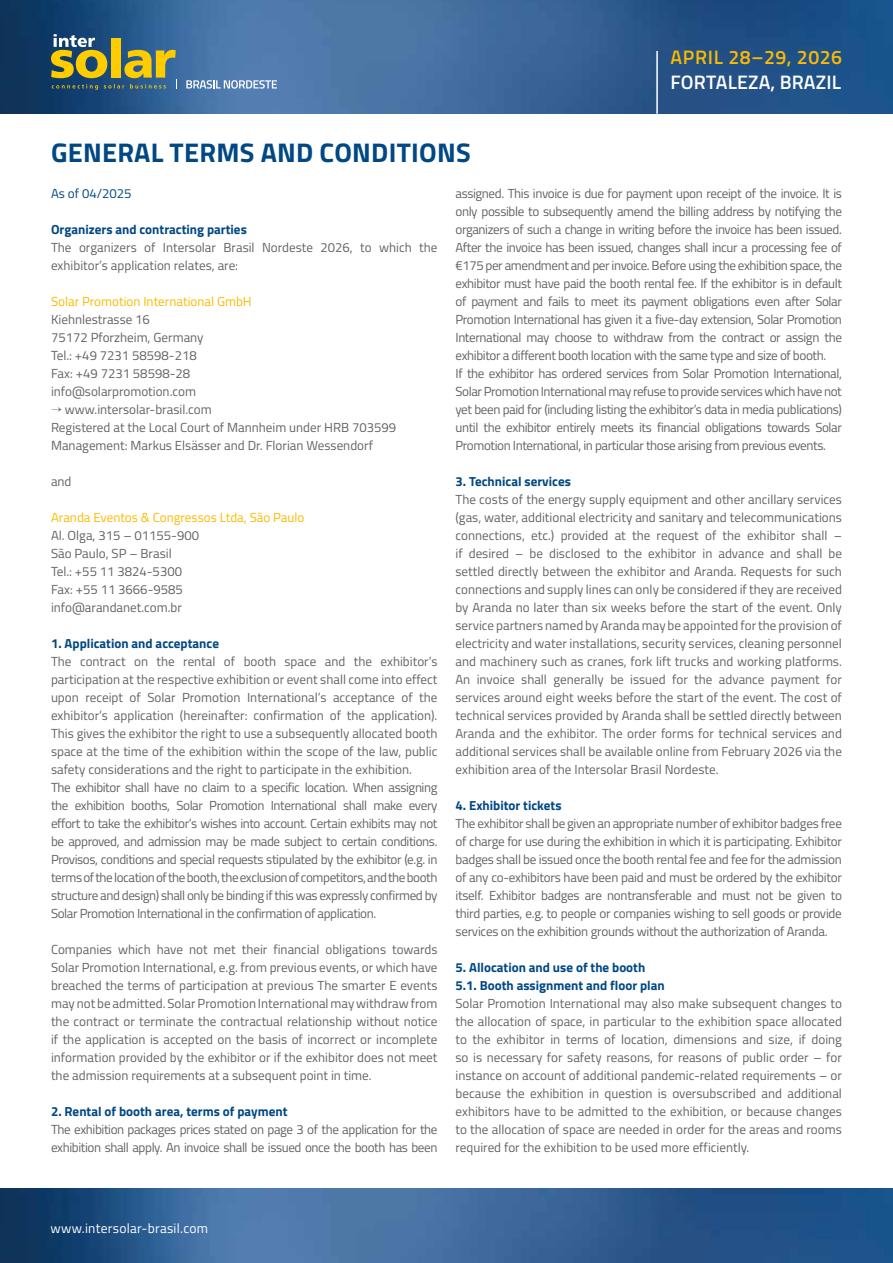
<style>
.page{position:relative;width:893px;height:1263px;background:#fff}
.page>*{position:absolute;margin:0;border:0;box-sizing:border-box;transform-origin:0 0}
.t1{font:700 27px "Titillium";letter-spacing:.01em;color:#004884}
.t2{font:600 19.5px "Titillium";letter-spacing:.01em;color:#fff}
.t3{font:600 19.5px "Titillium";letter-spacing:.025em;color:#fbba00}
.t4{font:13.5px "Titillium";letter-spacing:.02em;color:#fff}
.t5{font:13.2px/18px "Titillium";letter-spacing:-.03em;color:#646363;text-align:justify}
.t6{font:13.2px/18px "Titillium";color:#646363}
.t7{font:700 13.2px/18px "Titillium";color:#004884}
.t8{font:13.2px "Titillium";color:#fbba00}
.t9{font:13.2px "Titillium";color:#004884}
</style>
<div class="page">
<img style="left:0;top:0;width:893px;height:114px">
<hr style="left:656px;top:51px;width:2px;height:63px;background:#fff">
<img style="left:0;top:1188px;width:893px;height:75px">
<svg style="left:186px;top:80px;width:91px;height:9px"></svg>
<svg style="left:51px;top:34px;width:126px;height:56px;background:#73805a"></svg>
<h1 class="t1" style="left:51px;top:132px;width:421px">GENERAL TERMS AND CONDITIONS</h1>
<h2 class="t3" style="left:670px;top:42px;width:173px">APRIL 28–29, 2026</h2>
<h2 class="t2" style="left:670px;top:67px;width:172px">FORTALEZA, BRAZIL</h2>
<p class="t9" style="left:51px;top:184px;width:82px">As of 04/2025</p>
<p class="t7" style="left:51px;top:220px;width:197px">Organizers and contracting parties</p>
<p class="t6" style="left:51px;top:238px;width:388px">The organizers of Intersolar Brasil Nordeste 2026, to which the exhibitor’s application relates, are:</p>
<p class="t8" style="left:51px;top:292px;width:202px">Solar Promotion International GmbH</p>
<p class="t6" style="left:51px;top:310px;width:154px">Kiehnlestrasse 16<br>75172 Pforzheim, Germany<br>Tel.: +49 7231 58598-218<br>Fax: +49 7231 58598-28 info@solarpromotion.com</p>
<p class="t6" style="left:51px;top:400px;width:347px">→ www.intersolar-brasil.com<br>Registered at the Local Court of Mannheim under HRB 703599<br>Management: Markus Elsässer and Dr. Florian Wessendorf</p>
<p class="t5" style="left:51px;top:472px;width:22px">and</p>
<p class="t8" style="left:51px;top:508px;width:255px">Aranda Eventos &amp; Congressos Ltda, São Paulo</p>
<p class="t6" style="left:51px;top:526px;width:150px">Al. Olga, 315 – 01155-900<br>São Paulo, SP – Brasil<br>Tel.: +55 11 3824-5300<br>Fax: +55 11 3666-9585 info@arandanet.com.br</p>
<p class="t7" style="left:51px;top:634px;width:170px">1. Application and acceptance</p>
<p class="t5" style="left:51px;top:652px;width:388px;text-align:left">The contract on the rental of booth space and the exhibitor’s participation at the respective exhibition or event shall come into effect upon receipt of Solar Promotion International’s acceptance of the exhibitor’s application (hereinafter: confirmation of the application).<br>This gives the exhibitor the right to use a subsequently allocated booth space at the time of the exhibition within the scope of the law, public safety considerations and the right to participate in the exhibition.<br>The exhibitor shall have no claim to a specific location. When assigning the exhibition booths, Solar Promotion International shall make every effort to take the exhibitor’s wishes into account. Certain exhibits may not be approved, and admission may be made subject to certain conditions.<br>Provisos, conditions and special requests stipulated by the exhibitor (e.g. in terms of the location of the booth, the exclusion of competitors, and the booth structure and design) shall only be binding if this was expressly confirmed by Solar Promotion International in the confirmation of application.</p>
<p class="t5" style="left:51px;top:940px;width:388px">Companies which have not met their financial obligations towards Solar Promotion International, e.g. from previous events, or which have breached the terms of participation at previous The smarter E events may not be admitted. Solar Promotion International may withdraw from the contract or terminate the contractual relationship without notice if the application is accepted on the basis of incorrect or incomplete information provided by the exhibitor or if the exhibitor does not meet the admission requirements at a subsequent point in time.</p>
<p class="t7" style="left:51px;top:1102px;width:238px">2. Rental of booth area, terms of payment</p>
<p class="t5" style="left:51px;top:1120px;width:388px">The exhibition packages prices stated on page 3 of the application for the exhibition shall apply. An invoice shall be issued once the booth has been</p>
<p class="t5" style="left:455px;top:184px;width:388px;text-align:left">assigned. This invoice is due for payment upon receipt of the invoice. It is only possible to subsequently amend the billing address by notifying the organizers of such a change in writing before the invoice has been issued.<br>After the invoice has been issued, changes shall incur a processing fee of €175 per amendment and per invoice. Before using the exhibition space, the exhibitor must have paid the booth rental fee. If the exhibitor is in default of payment and fails to meet its payment obligations even after Solar Promotion International has given it a five-day extension, Solar Promotion International may choose to withdraw from the contract or assign the exhibitor a different booth location with the same type and size of booth.<br>If the exhibitor has ordered services from Solar Promotion International, Solar Promotion International may refuse to provide services which have not yet been paid for (including listing the exhibitor’s data in media publications) until the exhibitor entirely meets its financial obligations towards Solar Promotion International, in particular those arising from previous events.</p>
<p class="t7" style="left:455px;top:471px;width:117px">3. Technical services</p>
<p class="t5" style="left:455px;top:489px;width:388px">The costs of the energy supply equipment and other ancillary services (gas, water, additional electricity and sanitary and telecommunications connections, etc.) provided at the request of the exhibitor shall – if desired – be disclosed to the exhibitor in advance and shall be settled directly between the exhibitor and Aranda. Requests for such connections and supply lines can only be considered if they are received by Aranda no later than six weeks before the start of the event. Only service partners named by Aranda may be appointed for the provision of electricity and water installations, security services, cleaning personnel and machinery such as cranes, fork lift trucks and working platforms.<br>An invoice shall generally be issued for the advance payment for services around eight weeks before the start of the event. The cost of technical services provided by Aranda shall be settled directly between Aranda and the exhibitor. The order forms for technical services and additional services shall be available online from February 2026 via the exhibition area of the Intersolar Brasil Nordeste.</p>
<p class="t7" style="left:455px;top:795px;width:108px">4. Exhibitor tickets</p>
<p class="t5" style="left:455px;top:813px;width:388px">The exhibitor shall be given an appropriate number of exhibitor badges free of charge for use during the exhibition in which it is participating. Exhibitor badges shall be issued once the booth rental fee and fee for the admission of any co-exhibitors have been paid and must be ordered by the exhibitor itself. Exhibitor badges are nontransferable and must not be given to third parties, e.g. to people or companies wishing to sell goods or provide services on the exhibition grounds without the authorization of Aranda.</p>
<p class="t7" style="left:455px;top:957px;width:211px">5. Allocation and use of the booth<br>5.1. Booth assignment and floor plan</p>
<p class="t5" style="left:455px;top:993px;width:388px">Solar Promotion International may also make subsequent changes to the allocation of space, in particular to the exhibition space allocated to the exhibitor in terms of location, dimensions and size, if doing so is necessary for safety reasons, for reasons of public order – for instance on account of additional pandemic-related requirements – or because the exhibition in question is oversubscribed and additional exhibitors have to be admitted to the exhibition, or because changes to the allocation of space are needed in order for the areas and rooms required for the exhibition to be used more efficiently.</p>
<p class="t4" style="left:51px;top:1218px;width:159px">www.intersolar-brasil.com</p>
</div>
